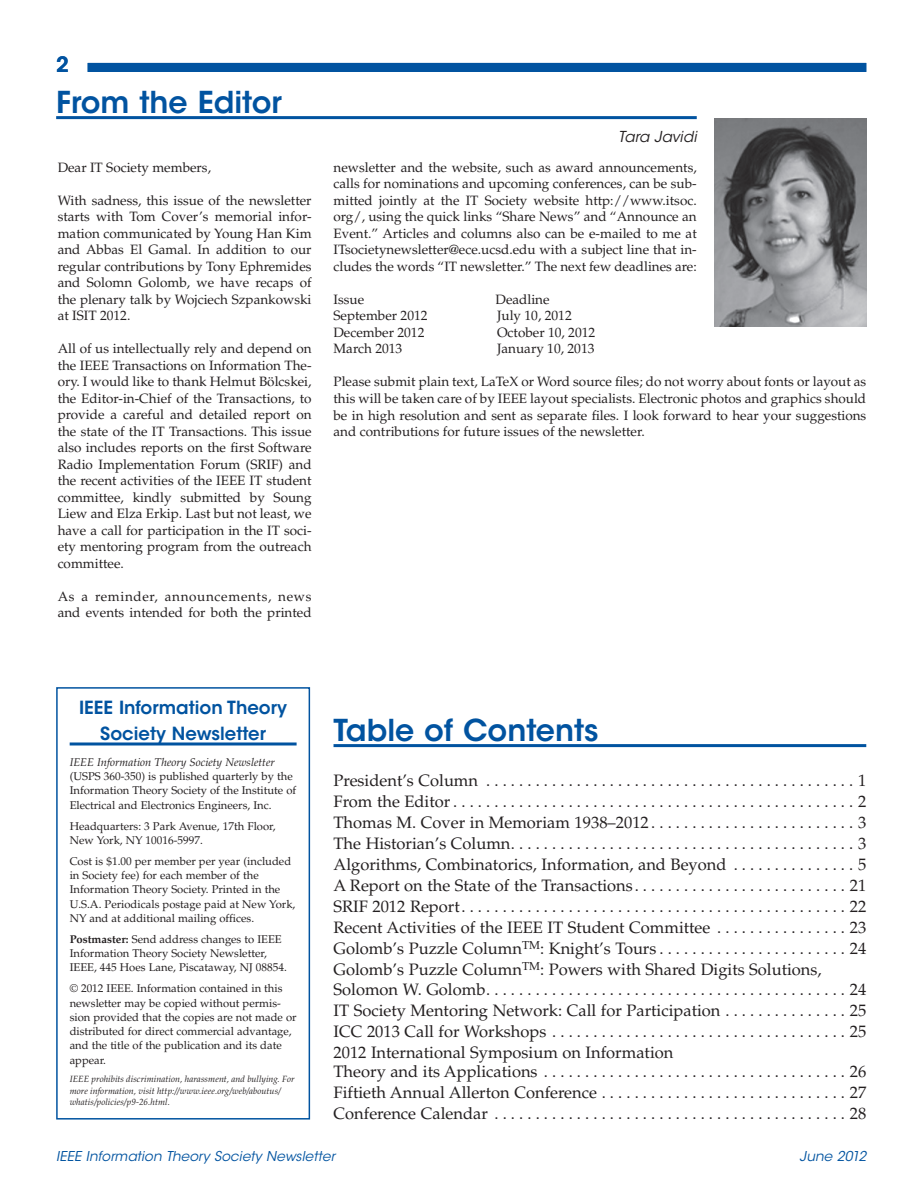
<style>
.page{position:relative;width:919px;height:1189px;background:#fff}
.page>*{position:absolute;margin:0;border:0;box-sizing:border-box;transform-origin:0 0}
.t1{font:600 30px "ITC Avant Garde Std";color:#0153a0}
.t2{font:600 21px "ITC Avant Garde Std";color:#0153a0}
.t3{font:600 18px/25.5px "ITC Avant Garde Std";color:#0153a0;text-align:center}
.t4{font:16.5px/21px "Palatino LT Std";color:#231f20;text-align:justify}
.t5{font:italic 15px "ITC Avant Garde Std";color:#231f20}
.t6{font:13.5px/16.5px "Palatino LT Std";color:#231f20;text-align:justify}
.t7{font:italic 13.5px "ITC Avant Garde Std";letter-spacing:.01em;color:#0153a0}
.t8{font:11.25px/14.2px "Palatino LT Std";color:#231f20}
.t9{font:italic 11.25px "Palatino LT Std";color:#231f20}
.t10{font:italic 9px/11.2px "Palatino LT Std";letter-spacing:.01em;color:#231f20}
.s1{font-weight:700}
</style>
<div class="page">
<div style="left:88px;top:63px;width:778px;height:9px;background:#0153a0"></div>
<hr style="left:333px;top:744px;width:533px;height:3px;background:#0153a0">
<hr style="left:56px;top:116px;width:641px;height:3px;background:#0153a0">
<img style="left:715px;top:118px;width:151px;height:209px">
<hr style="left:70px;top:742px;width:227px;height:3px;background:#0153a0">
<div style="left:56px;top:687px;width:254px;height:432px;border:2px solid #0153a0"></div>
<h2 class="t2" style="left:56px;top:56px;width:14px">2</h2>
<h1 class="t1" style="left:56px;top:91px;width:227px">From the Editor</h1>
<p class="t6" style="left:58px;top:160px;width:155px">Dear IT Society members,</p>
<p class="t6" style="left:58px;top:193px;width:255px">With sadness, this issue of the newsletter starts with Tom Cover’s memorial infor&shy;mation communicated by Young Han Kim and Abbas El Gamal. In addition to our regular contributions by Tony Ephremides and Solomn Golomb, we have recaps of the plenary talk by Wojciech Szpankowski at ISIT 2012.</p>
<p class="t6" style="left:58px;top:342px;width:255px">All of us intellectually rely and depend on the IEEE Transactions on Information The&shy;ory. I would like to thank Helmut Bölcskei, the Editor-in-Chief of the Transactions, to provide a careful and detailed report on the state of the IT Transactions. This issue also includes reports on the first Software Radio Implementation Forum (SRIF) and the recent activities of the IEEE IT student committee, kindly submitted by Soung Liew and Elza Erkip. Last but not least, we have a call for participation in the IT soci&shy;ety mentoring program from the outreach committee.</p>
<p class="t6" style="left:58px;top:589px;width:255px">As a reminder, announcements, news and events intended for both the printed</p>
<p class="t5" style="left:618px;top:130px;width:80px">Tara Javidi</p>
<p class="t6" style="left:333px;top:161px;width:365px">newsletter and the website, such as award announcements, calls for nominations and upcoming conferences, can be sub&shy;mitted jointly at the IT Society website http://www.itsoc. org/, using the quick links “Share News” and “Announce an Event.” Articles and columns also can be e-mailed to me at ITsocietynewsletter@ece.ucsd.edu with a subject line that in&shy;cludes the words “IT newsletter.” The next few deadlines are:</p>
<p class="t6" style="left:333px;top:293px;width:32px">Issue</p>
<p class="t6" style="left:495px;top:293px;width:56px">Deadline</p>
<p class="t6" style="left:333px;top:309px;width:96px">September 2012</p>
<p class="t6" style="left:497px;top:309px;width:76px">July 10, 2012</p>
<p class="t6" style="left:333px;top:326px;width:92px">December 2012</p>
<p class="t6" style="left:497px;top:326px;width:100px">October 10, 2012</p>
<p class="t6" style="left:333px;top:342px;width:70px">March 2013</p>
<p class="t6" style="left:497px;top:342px;width:99px">January 10, 2013</p>
<p class="t6" style="left:333px;top:375px;width:534px">Please submit plain text, LaTeX or Word source files; do not worry about fonts or layout as this will be taken care of by IEEE layout specialists. Electronic photos and graphics should be in high resolution and sent as separate files. I look forward to hear your suggestions and contributions for future issues of the newsletter.</p>
<h3 class="t3" style="left:79px;top:696px;width:210px">IEEE Information Theory<br>Society Newsletter</h3>
<p class="t9" style="left:70px;top:757px;width:207px">IEEE Information Theory Society Newsletter</p>
<p class="t8" style="left:70px;top:770px;width:228px">(USPS 360-350) is published quarterly by the<br>Information Theory Society of the Institute of<br>Electrical and Electronics Engineers, Inc.</p>
<p class="t8" style="left:70px;top:819px;width:207px">Headquarters: 3 Park Avenue, 17th Floor,<br>New York, NY 10016-5997.</p>
<p class="t8" style="left:70px;top:855px;width:227px">Cost is $1.00 per member per year (included in Society fee) for each member of the Information Theory Society. Printed in the U.S.A. Periodicals postage paid at New York, NY and at additional mailing offices.</p>
<p class="t8" style="left:70px;top:933px;width:219px"><span class="s1">Postmaster:</span> Send address changes to IEEE<br>Information Theory Society Newsletter,<br>IEEE, 445 Hoes Lane, Piscataway, NJ 08854.</p>
<p class="t8" style="left:70px;top:982px;width:228px">© 2012 IEEE. Information contained in this newsletter may be copied without permis&shy;sion provided that the copies are not made or distributed for direct commercial advantage, and the title of the publication and its date appear.</p>
<p class="t10" style="left:70px;top:1074px;width:226px">IEEE prohibits discrimination, harassment, and bullying. For more information, visit http://www.ieee.org/web/aboutus/ whatis/policies/p9-26.html.</p>
<h1 class="t1" style="left:333px;top:718px;width:267px">Table of Contents</h1>
<p class="t4" style="left:333px;top:772px;width:534px">President’s Column . . . . . . . . . . . . . . . . . . . . . . . . . . . . . . . . . . . . . . . . . . . . . 1<br>From the Editor . . . . . . . . . . . . . . . . . . . . . . . . . . . . . . . . . . . . . . . . . . . . . . . . . 2<br>Thomas M. Cover in Memoriam 1938–2012 . . . . . . . . . . . . . . . . . . . . . . . . . 3<br>The Historian’s Column. . . . . . . . . . . . . . . . . . . . . . . . . . . . . . . . . . . . . . . . . . 3<br>Algorithms, Combinatorics, Information, and Beyond . . . . . . . . . . . . . . . 5<br>A Report on the State of the Transactions. . . . . . . . . . . . . . . . . . . . . . . . . . 21<br>SRIF 2012 Report. . . . . . . . . . . . . . . . . . . . . . . . . . . . . . . . . . . . . . . . . . . . . . . 22<br>Recent Activities of the IEEE IT Student Committee . . . . . . . . . . . . . . . . 23<br>Golomb’s Puzzle Column<sup>TM</sup>: Knight’s Tours . . . . . . . . . . . . . . . . . . . . . . . 24<br>Golomb’s Puzzle Column<sup>TM</sup>: Powers with Shared Digits Solutions,</p>
<p class="t4" style="left:333px;top:980px;width:534px">Solomon W. Golomb. . . . . . . . . . . . . . . . . . . . . . . . . . . . . . . . . . . . . . . . . . . . 24<br>IT Society Mentoring Network: Call for Participation . . . . . . . . . . . . . . . 25<br>ICC 2013 Call for Workshops . . . . . . . . . . . . . . . . . . . . . . . . . . . . . . . . . . . . 25<br>2012 International Symposium on Information</p>
<p class="t4" style="left:333px;top:1063px;width:534px">Theory and its Applications . . . . . . . . . . . . . . . . . . . . . . . . . . . . . . . . . . . . . 26<br>Fiftieth Annual Allerton Conference . . . . . . . . . . . . . . . . . . . . . . . . . . . . . . 27<br>Conference Calendar . . . . . . . . . . . . . . . . . . . . . . . . . . . . . . . . . . . . . . . . . . . 28</p>
<p class="t7" style="left:56px;top:1150px;width:280px">IEEE Information Theory Society Newsletter</p>
<p class="t7" style="left:799px;top:1150px;width:68px">June 2012</p>
</div>
